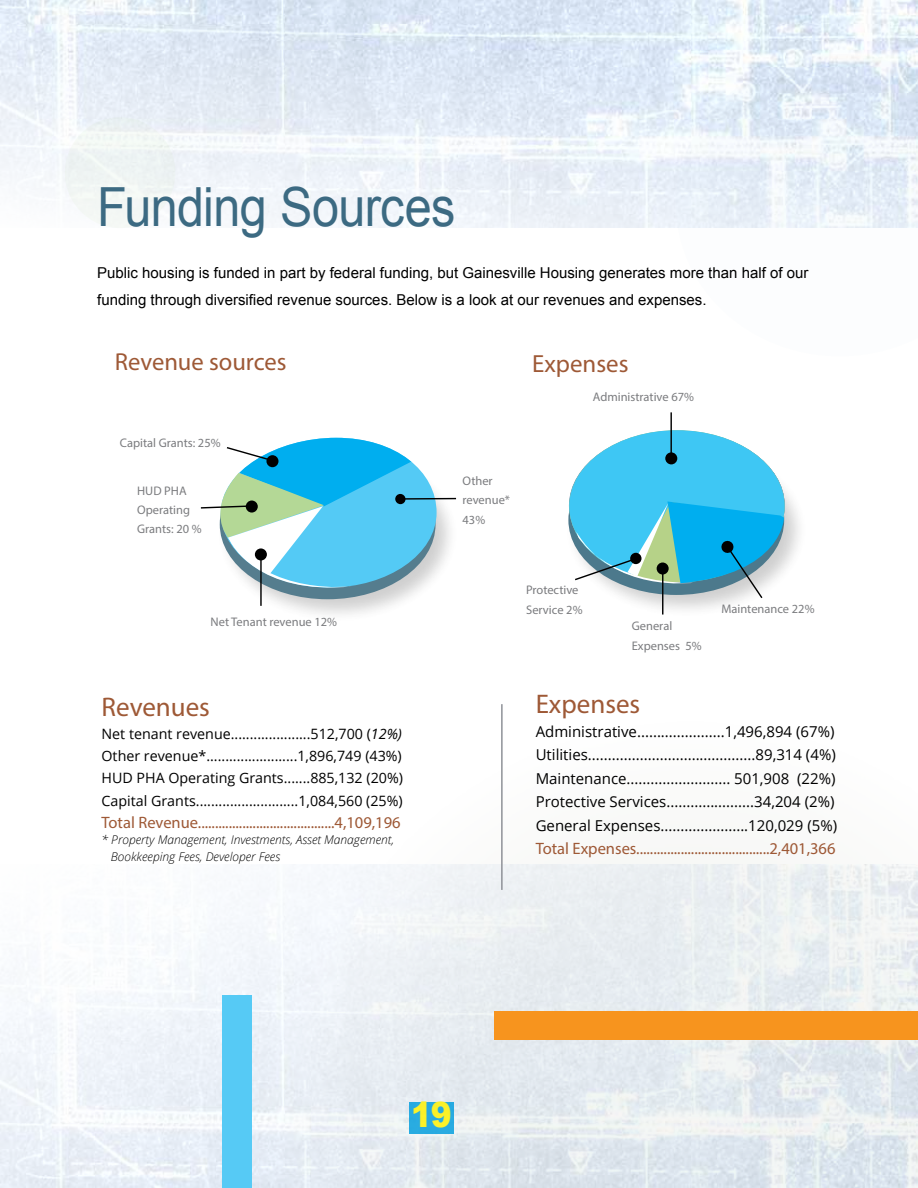
<style>
.page{position:relative;width:918px;height:1188px;background:#fff}
.page>*{position:absolute;margin:0;border:0;box-sizing:border-box;transform-origin:0 0}
.t1{font:54px "Arial";letter-spacing:-.015em;color:#3c6a82;scale:.9 1}
.t2{font:900 34.8px "Arial";color:#fff200;scale:.9 1}
.t3{font:27px "Myriad Pro";color:#9e5936}
.t4{font:24.9px "Myriad Pro";color:#9e5936}
.t5{font:24.6px "Myriad Pro";color:#9e5936}
.t6{font:16.5px "Myriad Pro";color:#9e5936}
.t7{font:15px/23.5px "Open Sans";color:#000}
.t8{font:15px/27px "Arial";color:#000}
.t9{font:14.25px/22.4px "Open Sans";color:#000;text-align:justify}
.t10{font:12.45px/19.4px "Myriad Pro";color:#7b7c7f}
.t11{font:italic 300 12px/16.5px "Open Sans";color:#000}
.s1{font-style:italic}
</style>
<div class="page">
<img style="left:0;top:0;width:244px;height:201px">
<img style="left:0;top:916px;width:223px;height:272px">
<svg style="left:280px;top:864px;width:638px;height:324px;fill:#e9eef2"></svg>
<svg style="left:896px;top:0;width:22px;height:54px"></svg>
<div style="left:757px;top:0;width:139px;height:138px;background:#3eaee3;opacity:.58"></div>
<svg style="left:844px;top:29px;width:63px;height:74px"></svg>
<svg style="left:377px;top:67px;width:299px;height:161px;fill:#ecf2f9"></svg>
<svg style="left:580px;top:11px;width:213px;height:151px;fill:#e2edf9"></svg>
<svg style="left:573px;top:0;width:218px;height:67px;background:#e0ebf7"></svg>
<div style="left:244px;top:0;width:329px;height:183px;background:#3eaee3;opacity:.5"></div>
<svg style="left:290px;top:0;width:219px;height:119px;background:#dce7f4"></svg>
<div style="left:185px;top:31px;width:174px;height:139px;background:#dce6f3"></div>
<div style="left:106px;top:78px;width:271px;height:213px;background:#3eaee3;opacity:.5"></div>
<div style="left:138px;top:111px;width:194px;height:134px;background:linear-gradient(to bottom,#e8eef5,#fcfdfe);border-radius:50%"></div>
<svg style="left:676px;top:54px;width:242px;height:174px;fill:#e6eff8"></svg>
<div style="left:564px;top:441px;width:244px;height:178px;background:#000;opacity:.25"></div>
<div style="left:216px;top:445px;width:243px;height:179px;background:#000;opacity:.25"></div>
<div style="left:65px;top:117px;width:110px;height:111px;background:#f0f6f4;border-radius:50%"></div>
<hr style="left:404px;top:498px;width:52px;height:2px;background:#000">
<hr style="left:501px;top:704px;width:2px;height:186px;background:#8f9298">
<hr style="left:662px;top:567px;width:1px;height:48px;background:#000">
<div style="left:495px;top:1011px;width:423px;height:29px;background:#f7941e"></div>
<div style="left:222px;top:996px;width:30px;height:192px;background:#56caf5"></div>
<div style="left:409px;top:1102px;width:45px;height:32px;background:#28abe1"></div>
<svg style="left:200px;top:438px;width:237px;height:186px"></svg>
<div style="left:255px;top:548px;width:12px;height:12px;background:#000;border-radius:50%"></div>
<hr style="left:260px;top:558px;width:2px;height:48px;background:#000">
<svg style="left:569px;top:430px;width:239px;height:170px"></svg>
<div style="left:665px;top:452px;width:12px;height:12px;background:#000;border-radius:50%"></div>
<hr style="left:670px;top:412px;width:2px;height:48px;background:#000">
<h1 class="t1" style="left:97px;top:172px;width:400px">Funding Sources</h1>
<p class="t8" style="left:97px;top:260px;width:713px">Public housing is funded in part by federal funding, but Gainesville Housing generates more than half of our funding through diversified revenue sources. Below is a look at our revenues and expenses.</p>
<h3 class="t5" style="left:115px;top:347px;width:173px">Revenue sources</h3>
<h3 class="t4" style="left:532px;top:348px;width:98px">Expenses</h3>
<p class="t10" style="left:593px;top:387px;width:103px">Administrative 67%</p>
<p class="t10" style="left:120px;top:433px;width:102px">Capital Grants: 25%</p>
<p class="t10" style="left:137px;top:481px;width:66px">HUD PHA<br>Operating<br>Grants: 20 %</p>
<p class="t10" style="left:211px;top:612px;width:128px">Net Tenant revenue 12%</p>
<h3 class="t3" style="left:102px;top:691px;width:110px">Revenues</h3>
<p class="t9" style="left:102px;top:722px;width:303px">Net tenant revenue.....................512,700 (<span class="s1">12%)<br></span>Other revenue*........................1,896,749 (43%)<br>HUD PHA Operating Grants.......885,132 (20%)<br>Capital Grants...........................1,084,560 (25%)</p>
<p class="t6" style="left:102px;top:812px;width:301px">Total Revenue........................................4,109,196</p>
<p class="t11" style="left:111px;top:831px;width:285px;text-indent:-9px">* Property Management, Investments, Asset Management,<br>Bookkeeping Fees, Developer Fees</p>
<p class="t10" style="left:463px;top:471px;width:49px">Other revenue*<br>43%</p>
<p class="t10" style="left:526px;top:580px;width:58px">Protective<br>Service 2%</p>
<p class="t10" style="left:632px;top:616px;width:71px">General<br>Expenses 5%</p>
<p class="t10" style="left:721px;top:599px;width:95px">Maintenance 22%</p>
<h3 class="t3" style="left:536px;top:688px;width:106px">Expenses</h3>
<p class="t7" style="left:536px;top:719px;width:303px">Administrative......................1,496,894 (67%)<br>Utilities..........................................89,314 (4%)<br>Maintenance.......................... 501,908 (22%)<br>Protective Services......................34,204 (2%)<br>General Expenses......................120,029 (5%)</p>
<p class="t6" style="left:536px;top:839px;width:301px">Total Expenses.......................................2,401,366</p>
<h2 class="t2" style="left:411px;top:1095px;width:46px">19</h2>
</div>
